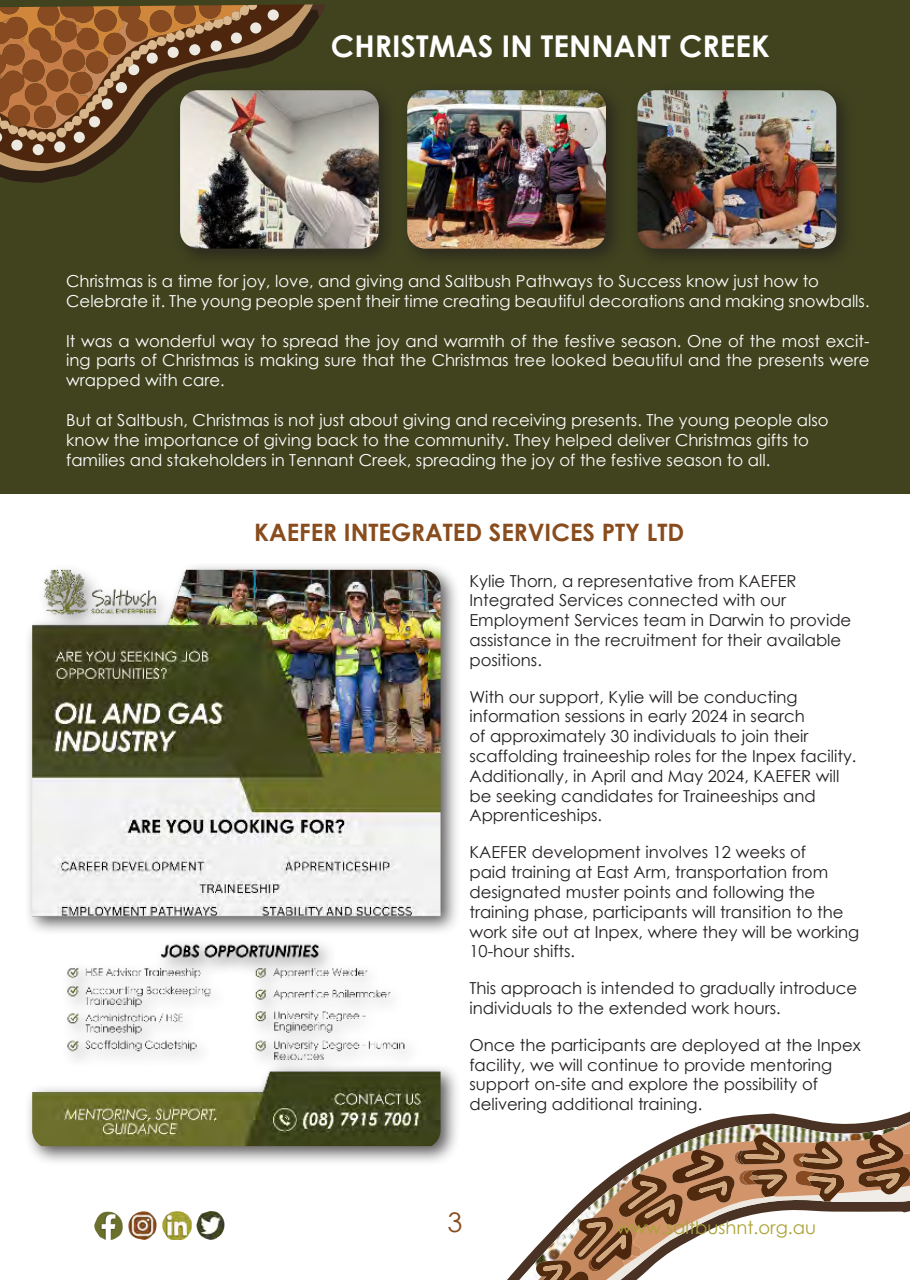
<style>
.page{position:relative;width:910px;height:1280px;background:#fff}
.page>*{position:absolute;margin:0;border:0;box-sizing:border-box;transform-origin:0 0}
.Title_Green{font:700 30px "Century Gothic";color:#fff}
.t1{font:27px "Century Gothic";color:#894c1d}
.Title_Green-2{font:700 24px "Century Gothic";color:#894c1d}
.t2{font:18px "Century Gothic";color:#aaa335}
.Body_Black{font:16.5px/19.8px "Century Gothic";color:#231f20}
.t3{font:16.5px/19.8px "Century Gothic";color:#fff;text-align:justify}
</style>
<div class="page">
<div style="left:0;top:0;width:910px;height:493px;background:#40431e"></div>
<div style="left:172px;top:82px;width:227px;height:187px;background:#231f20;opacity:.75"></div>
<img style="left:180px;top:90px;width:199px;height:159px">
<div style="left:399px;top:82px;width:227px;height:187px;background:#231f20;opacity:.75"></div>
<img style="left:407px;top:90px;width:199px;height:159px">
<div style="left:629px;top:82px;width:227px;height:187px;background:#231f20;opacity:.75"></div>
<img style="left:637px;top:90px;width:199px;height:159px">
<div style="left:24px;top:561px;width:437px;height:605px;background:#231f20;opacity:.75"></div>
<img style="left:32px;top:570px;width:409px;height:576px">
<svg style="left:0;top:17px;width:319px;height:166px"></svg>
<svg style="left:0;top:4px;width:313px;height:168px"></svg>
<svg style="left:310px;top:4px;width:15px;height:13px"></svg>
<div style="left:268px;top:9px;width:11px;height:12px;background:#ede8e0;border-radius:50%"></div>
<div style="left:54px;top:141px;width:11px;height:12px;background:#ede8e0;border-radius:50%"></div>
<div style="left:33px;top:144px;width:11px;height:11px;background:#ede8e0;border-radius:50%"></div>
<div style="left:250px;top:22px;width:11px;height:12px;background:#ede8e0;border-radius:50%"></div>
<div style="left:11px;top:140px;width:12px;height:11px;background:#ede8e0;border-radius:50%"></div>
<svg style="left:0;top:5px;width:257px;height:138px;background:#8d6541"></svg>
<svg style="left:511px;top:1111px;width:399px;height:169px"></svg>
<img style="left:95px;top:1211px;width:28px;height:28px">
<img style="left:197px;top:1211px;width:28px;height:28px">
<img style="left:129px;top:1211px;width:28px;height:28px">
<img style="left:162px;top:1211px;width:30px;height:28px">
<p class="Title_Green" style="left:331px;top:24px;width:440px">CHRISTMAS IN TENNANT CREEK</p>
<p class="t3" style="left:66px;top:271px;width:754px">Christmas is a time for joy, love, and giving and Saltbush Pathways to Success know just how to</p>
<p class="t3" style="left:66px;top:291px;width:805px">Celebrate it. The young people spent their time creating beautiful decorations and making snowballs.</p>
<p class="t3" style="left:66px;top:331px;width:805px">It was a wonderful way to spread the joy and warmth of the festive season. One of the most excit&shy;ing parts of Christmas is making sure that the Christmas tree looked beautiful and the presents were wrapped with care.</p>
<p class="t3" style="left:66px;top:410px;width:764px">But at Saltbush, Christmas is not just about giving and receiving presents. The young people also</p>
<p class="t3" style="left:66px;top:430px;width:744px">know the importance of giving back to the community. They helped deliver Christmas gifts to</p>
<p class="t3" style="left:66px;top:449px;width:706px">families and stakeholders in Tennant Creek, spreading the joy of the festive season to all.</p>
<p class="Title_Green-2" style="left:254px;top:514px;width:432px">KAEFER INTEGRATED SERVICES PTY LTD</p>
<p class="Body_Black" style="left:469px;top:570px;width:383px">Kylie Thorn, a representative from KAEFER Integrated Services connected with our Employment Services team in Darwin to provide assistance in the recruitment for their available positions.</p>
<p class="Body_Black" style="left:469px;top:686px;width:388px">With our support, Kylie will be conducting information sessions in early 2024 in search<br>of approximately 30 individuals to join their scaffolding traineeship roles for the Inpex facility.<br>Additionally, in April and May 2024, KAEFER will be seeking candidates for Traineeships and Apprenticeships.</p>
<p class="Body_Black" style="left:469px;top:842px;width:391px">KAEFER development involves 12 weeks of<br>paid training at East Arm, transportation from designated muster points and following the training phase, participants will transition to the work site out at Inpex, where they will be working 10-hour shifts.</p>
<p class="Body_Black" style="left:469px;top:978px;width:389px">This approach is intended to gradually introduce individuals to the extended work hours.</p>
<p class="Body_Black" style="left:469px;top:1035px;width:393px">Once the participants are deployed at the Inpex facility, we will continue to provide mentoring support on-site and explore the possibility of delivering additional training.</p>
<h2 class="t1" style="left:447px;top:1203px;width:16px">3</h2>
<p class="t2" style="left:616px;top:1214px;width:201px">www.saltbushnt.org.au</p>
</div>
